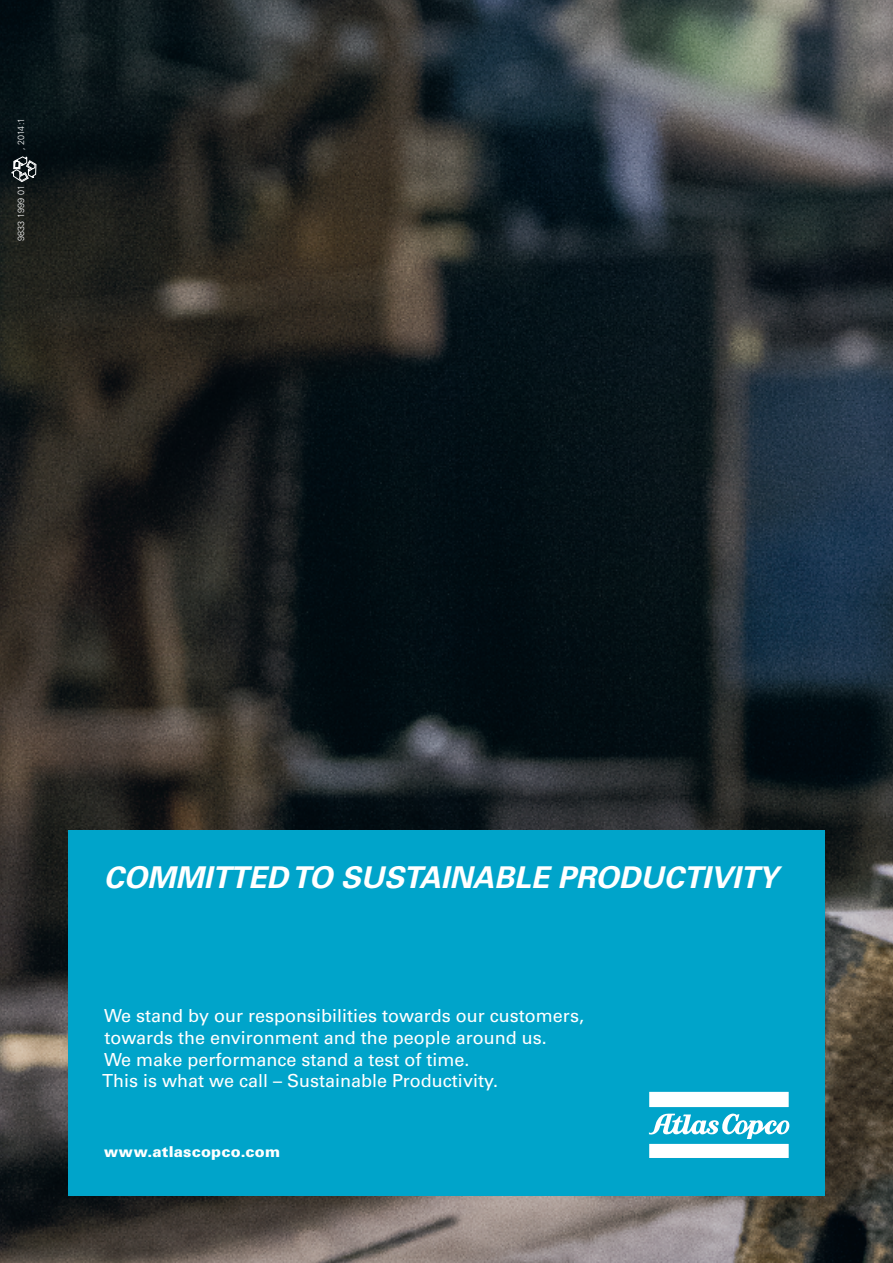
<style>
.page{position:relative;width:893px;height:1263px;background:#fff}
.page>*{position:absolute;margin:0;border:0;box-sizing:border-box;transform-origin:0 0}
.t1{font:italic 700 30px "Univers LT Std";color:#fff}
.t2{font:18px/21.6px "Univers LT Std";color:#fff}
.t3{font:900 15px "Univers LT Std";letter-spacing:.015em;color:#fff}
.t4{font:300 9px "Univers LT Std";letter-spacing:.02em;color:#fff}
</style>
<div class="page">
<img style="left:0;top:0;width:893px;height:1263px">
<div style="left:68px;top:830px;width:757px;height:365px;background:#00a4ca"></div>
<img style="left:649px;top:1092px;width:140px;height:42px">
<svg style="left:11px;top:157px;width:25px;height:25px"></svg>
<p class="t4" style="left:16px;top:150px;width:34px;rotate:-90deg">, 2014:1</p>
<p class="t4" style="left:16px;top:241px;width:57px;rotate:-90deg">9833 1999 01</p>
<h1 class="t1" style="left:104px;top:860px;width:676px">COMMITTED TO SUSTAINABLE PRODUCTIVITY</h1>
<p class="t2" style="left:102px;top:1005px;width:484px">We stand by our responsibilities towards our customers, towards the environment and the people around us.<br>We make performance stand a test of time.<br>This is what we call – Sustainable Productivity.</p>
<p class="t3" style="left:104px;top:1142px;width:177px">www.atlascopco.com</p>
</div>
